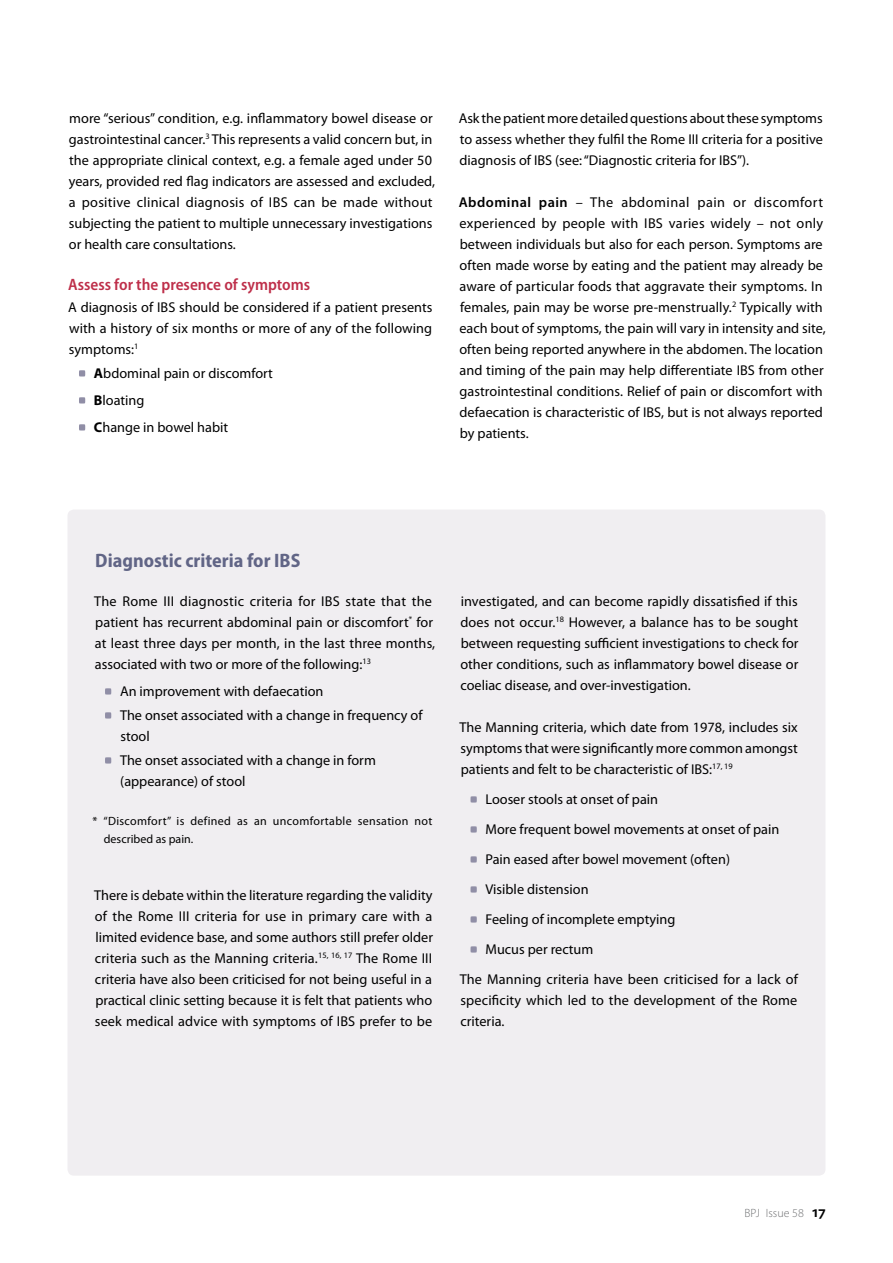
<style>
.page{position:relative;width:893px;height:1263px;background:#fff}
.page>*{position:absolute;margin:0;border:0;box-sizing:border-box;transform-origin:0 0}
.t1{font:700 semi-condensed 19.5px "Myriad Pro";color:#616586}
.t2{font:600 semi-condensed 16.5px "Myriad Pro";color:#be2f4a}
.t3{font:14.25px/21px "Myriad Pro";color:#000}
.t4{font:12px/18px "Myriad Pro";letter-spacing:.03em;color:#000}
.t5{font:300 12px "Myriad Pro";color:#707173}
.s1{font-weight:700}
.s2{font-weight:600}
.s3{font-weight:600;font-size:15.75px;color:#000}
</style>
<div class="page">
<svg style="left:79px;top:370px;width:6px;height:7px"></svg>
<svg style="left:79px;top:397px;width:6px;height:7px"></svg>
<svg style="left:79px;top:424px;width:6px;height:7px"></svg>
<div style="left:67px;top:509px;width:758px;height:666px;background:#f0eef1;border-radius:6px"></div>
<svg style="left:105px;top:688px;width:6px;height:7px"></svg>
<svg style="left:105px;top:712px;width:6px;height:7px"></svg>
<svg style="left:105px;top:757px;width:6px;height:7px"></svg>
<svg style="left:470px;top:796px;width:7px;height:7px"></svg>
<svg style="left:470px;top:826px;width:7px;height:7px"></svg>
<svg style="left:470px;top:856px;width:7px;height:7px"></svg>
<svg style="left:470px;top:886px;width:7px;height:7px"></svg>
<svg style="left:470px;top:916px;width:7px;height:7px"></svg>
<svg style="left:470px;top:946px;width:7px;height:7px"></svg>
<p class="t3" style="left:69px;top:107px;width:368px">more “serious” condition, e.g. inflammatory bowel disease or gastrointestinal cancer.<sup>3</sup> This represents a valid concern but, in the appropriate clinical context, e.g. a female aged under 50 years, provided red flag indicators are assessed and excluded, a positive clinical diagnosis of IBS can be made without subjecting the patient to multiple unnecessary investigations or health care consultations.</p>
<p class="t2" style="left:68px;top:275px;width:243px">Assess for the presence of symptoms</p>
<p class="t3" style="left:68px;top:296px;width:366px;text-align:justify">A diagnosis of IBS should be considered if a patient presents with a history of six months or more of any of the following symptoms:<sup>1</sup></p>
<p class="t3" style="left:94px;top:359px;width:180px;line-height:27px"><span class="s1">A</span>bdominal pain or discomfort<br><span class="s1">B</span>loating<br><span class="s1">C</span>hange in bowel habit</p>
<p class="t3" style="left:459px;top:108px;width:366px;text-align:justify">Ask the patient more detailed questions about these symptoms to assess whether they fulfil the Rome III criteria for a positive diagnosis of IBS (see: “Diagnostic criteria for IBS”).</p>
<p class="t3" style="left:459px;top:192px;width:368px"><span class="s2">Abdominal pain</span> – The abdominal pain or discomfort experienced by people with IBS varies widely – not only between individuals but also for each person. Symptoms are often made worse by eating and the patient may already be aware of particular foods that aggravate their symptoms. In females, pain may be worse pre-menstrually.<sup>2</sup> Typically with each bout of symptoms, the pain will vary in intensity and site, often being reported anywhere in the abdomen. The location and timing of the pain may help differentiate IBS from other gastrointestinal conditions. Relief of pain or discomfort with defaecation is characteristic of IBS, but is not always reported by patients.</p>
<h1 class="t1" style="left:95px;top:549px;width:207px">Diagnostic criteria for IBS</h1>
<p class="t3" style="left:94px;top:590px;width:343px">The Rome III diagnostic criteria for IBS state that the patient has recurrent abdominal pain or discomfort<sup>*</sup> for at least three days per month, in the last three months, associated with two or more of the following:<sup>13</sup></p>
<p class="t3" style="left:120px;top:679px;width:304px;line-height:24px">An improvement with defaecation<br>The onset associated with a change in frequency of</p>
<p class="t3" style="left:120px;top:724px;width:257px;line-height:24px">stool<br>The onset associated with a change in form</p>
<p class="t3" style="left:120px;top:771px;width:127px">(appearance) of stool</p>
<p class="t4" style="left:104px;top:812px;width:330px;text-indent:-11px">* “Discomfort” is defined as an uncomfortable sensation not described as pain.</p>
<p class="t3" style="left:94px;top:884px;width:340px;text-align:justify">There is debate within the literature regarding the validity of the Rome III criteria for use in primary care with a limited evidence base, and some authors still prefer older criteria such as the Manning criteria.<sup>15,</sup> <sup>16,</sup> <sup>17</sup> The Rome III criteria have also been criticised for not being useful in a practical clinic setting because it is felt that patients who seek medical advice with symptoms of IBS prefer to be</p>
<p class="t3" style="left:460px;top:591px;width:340px;text-align:justify">investigated, and can become rapidly dissatisfied if this does not occur.<sup>18</sup> However, a balance has to be sought between requesting sufficient investigations to check for other conditions, such as inflammatory bowel disease or coeliac disease, and over-investigation.</p>
<p class="t3" style="left:460px;top:717px;width:340px;text-align:justify">The Manning criteria, which date from 1978, includes six symptoms that were significantly more common amongst patients and felt to be characteristic of IBS:<sup>17,</sup> <sup>19</sup></p>
<p class="t3" style="left:485px;top:788px;width:174px">Looser stools at onset of pain</p>
<p class="t3" style="left:485px;top:818px;width:295px">More frequent bowel movements at onset of pain</p>
<p class="t3" style="left:485px;top:848px;width:246px">Pain eased after bowel movement (often)</p>
<p class="t3" style="left:485px;top:878px;width:105px">Visible distension</p>
<p class="t3" style="left:485px;top:908px;width:191px">Feeling of incomplete emptying</p>
<p class="t3" style="left:485px;top:938px;width:109px">Mucus per rectum</p>
<p class="t3" style="left:460px;top:968px;width:340px">The Manning criteria have been criticised for a lack of</p>
<p class="t3" style="left:460px;top:990px;width:339px">specificity which led to the development of the Rome criteria.</p>
<p class="t5" style="left:744px;top:1206px;width:82px">BPJ Issue 58 <span class="s3">17</span></p>
</div>
